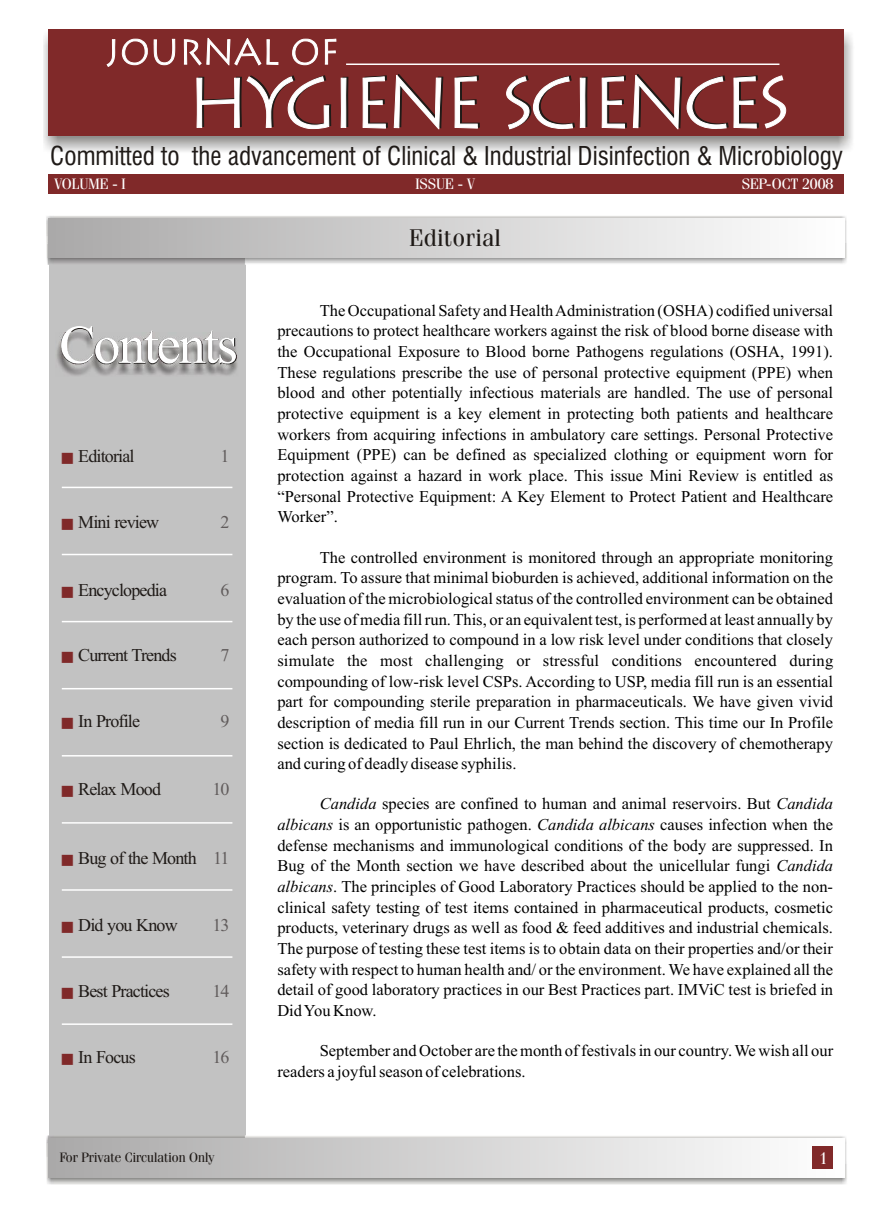
<style>
.page{position:relative;width:894px;height:1205px;background:#fff}
.page>*{position:absolute;margin:0;border:0;box-sizing:border-box;transform-origin:0 0}
.t1{font:54.3px "Times New Roman";letter-spacing:-.04em;color:#fff}
.t2{font:25.2px "Swis 721 Cn BT";color:#1f1a17}
.t3{font:24px "Fenice BT";letter-spacing:.03em;color:#1f1a17}
.t4{font:18px "Times New Roman";letter-spacing:-.045em;color:#1f1a17}
.t5{font:18px "Times New Roman";letter-spacing:-.045em;color:#615c5c}
.t6{font:16.5px/20.7px "Times New Roman";color:#000;text-align:justify}
.t7{font:16.5px "Fenice BT";color:#fff}
.t8{font:15px "Fenice BT";color:#fff}
.t9{font:13.5px "Fenice BT";color:#1f1a17}
.t10{font:12px "Zapf Dingbats BT";color:#802929}
.s1{font-style:italic}
</style>
<div class="page">
<div style="left:49px;top:244px;width:196px;height:899px;background:#c2c2c2"></div>
<div style="left:49px;top:174px;width:795px;height:19px;background:#802929"></div>
<img style="left:43px;top:31px;width:810px;height:121px">
<div style="left:49px;top:29px;width:795px;height:107px;background:#802929"></div>
<hr style="left:346px;top:63px;width:433px;height:2px;background:#fff">
<svg style="left:347px;top:63px;width:412px;height:65px"></svg>
<svg style="left:733px;top:76px;width:24px;height:53px"></svg>
<svg style="left:633px;top:75px;width:94px;height:55px"></svg>
<svg style="left:601px;top:76px;width:24px;height:53px"></svg>
<svg style="left:580px;top:63px;width:6px;height:65px"></svg>
<svg style="left:506px;top:76px;width:67px;height:54px"></svg>
<svg style="left:454px;top:76px;width:24px;height:53px"></svg>
<svg style="left:393px;top:75px;width:49px;height:55px"></svg>
<svg style="left:362px;top:76px;width:24px;height:53px"></svg>
<svg style="left:106px;top:37px;width:241px;height:92px"></svg>
<svg style="left:763px;top:75px;width:23px;height:54px"></svg>
<img style="left:46px;top:216px;width:801px;height:49px">
<div style="left:49px;top:219px;width:795px;height:38px;background:linear-gradient(to right,#aaa9a9,#fefefe)"></div>
<img style="left:56px;top:333px;width:181px;height:43px">
<img style="left:46px;top:1135px;width:801px;height:49px">
<div style="left:49px;top:1138px;width:795px;height:39px;background:linear-gradient(to right,#aaa9a9,#fefefe)"></div>
<div style="left:812px;top:1146px;width:20px;height:23px;background:#802929"></div>
<hr style="left:62px;top:486px;width:170px;height:2px;background:#fff">
<hr style="left:62px;top:554px;width:170px;height:1px;background:#fff">
<hr style="left:62px;top:621px;width:170px;height:1px;background:#fff">
<hr style="left:62px;top:688px;width:170px;height:1px;background:#fff">
<hr style="left:62px;top:755px;width:170px;height:1px;background:#fff">
<hr style="left:62px;top:822px;width:170px;height:1px;background:#fff">
<hr style="left:62px;top:889px;width:170px;height:1px;background:#fff">
<hr style="left:62px;top:956px;width:170px;height:1px;background:#fff">
<hr style="left:62px;top:1023px;width:170px;height:2px;background:#fff">
<h2 class="t2" style="left:50px;top:145px;width:794px">Committed to the advancement of Clinical &amp; Industrial Disinfection &amp; Microbiology</h2>
<p class="t8" style="left:54px;top:177px;width:73px">VOLUME - I</p>
<p class="t8" style="left:415px;top:177px;width:61px">ISSUE - V</p>
<p class="t8" style="left:742px;top:177px;width:93px">SEP-OCT 2008</p>
<h1 class="t1" style="left:59px;top:325px;width:180px">Contents</h1>
<p class="t4" style="left:78px;top:449px;width:58px">Editorial</p>
<p class="t10" style="left:61px;top:453px;width:13px">■</p>
<p class="t5" style="left:221px;top:449px;width:10px">1</p>
<p class="t4" style="left:78px;top:515px;width:82px">Mini review</p>
<p class="t10" style="left:61px;top:518px;width:13px">■</p>
<p class="t5" style="left:221px;top:515px;width:10px">2</p>
<p class="t4" style="left:78px;top:583px;width:90px">Encyclopedia</p>
<p class="t10" style="left:61px;top:586px;width:13px">■</p>
<p class="t5" style="left:221px;top:583px;width:10px">6</p>
<p class="t4" style="left:78px;top:649px;width:100px">Current Trends</p>
<p class="t10" style="left:61px;top:652px;width:13px">■</p>
<p class="t5" style="left:221px;top:649px;width:10px">7</p>
<p class="t4" style="left:78px;top:714px;width:63px">In Profile</p>
<p class="t10" style="left:61px;top:718px;width:13px">■</p>
<p class="t5" style="left:221px;top:714px;width:10px">9</p>
<p class="t4" style="left:78px;top:782px;width:84px">Relax Mood</p>
<p class="t10" style="left:61px;top:786px;width:13px">■</p>
<p class="t5" style="left:212px;top:782px;width:19px">10</p>
<p class="t4" style="left:78px;top:851px;width:120px">Bug of the Month</p>
<p class="t10" style="left:61px;top:854px;width:13px">■</p>
<p class="t5" style="left:213px;top:851px;width:18px">11</p>
<p class="t4" style="left:78px;top:918px;width:101px">Did you Know</p>
<p class="t10" style="left:61px;top:921px;width:13px">■</p>
<p class="t5" style="left:212px;top:918px;width:19px">13</p>
<p class="t4" style="left:78px;top:985px;width:93px">Best Practices</p>
<p class="t10" style="left:61px;top:988px;width:13px">■</p>
<p class="t5" style="left:212px;top:985px;width:19px">14</p>
<p class="t4" style="left:78px;top:1050px;width:59px">In Focus</p>
<p class="t10" style="left:61px;top:1054px;width:13px">■</p>
<p class="t5" style="left:212px;top:1050px;width:19px">16</p>
<h3 class="t3" style="left:410px;top:228px;width:93px">Editorial</h3>
<p class="t6" style="left:277px;top:301px;width:557px;text-indent:42px">The Occupational Safety and Health Administration (OSHA) codified universal precautions to protect healthcare workers against the risk of blood borne disease with the Occupational Exposure to Blood borne Pathogens regulations (OSHA, 1991).<br>These regulations prescribe the use of personal protective equipment (PPE) when blood and other potentially infectious materials are handled. The use of personal protective equipment is a key element in protecting both patients and healthcare workers from acquiring infections in ambulatory care settings. Personal Protective Equipment (PPE) can be defined as specialized clothing or equipment worn for protection against a hazard in work place. This issue Mini Review is entitled as “Personal Protective Equipment: A Key Element to Protect Patient and Healthcare Worker”.</p>
<p class="t6" style="left:277px;top:548px;width:557px;text-indent:42px">The controlled environment is monitored through an appropriate monitoring program. To assure that minimal bioburden is achieved, additional information on the evaluation of the microbiological status of the controlled environment can be obtained by the use of media fill run. This, or an equivalent test, is performed at least annually by each person authorized to compound in a low risk level under conditions that closely simulate the most challenging or stressful conditions encountered during compounding of low-risk level CSPs. According to USP, media fill run is an essential part for compounding sterile preparation in pharmaceuticals. We have given vivid description of media fill run in our Current Trends section. This time our In Profile section is dedicated to Paul Ehrlich, the man behind the discovery of chemotherapy and curing of deadly disease syphilis.</p>
<p class="t6" style="left:277px;top:795px;width:557px;text-indent:42px"><span class="s1">Candida</span> species are confined to human and animal reservoirs. But <span class="s1">Candida albicans</span> is an opportunistic pathogen. <span class="s1">Candida albicans</span> causes infection when the defense mechanisms and immunological conditions of the body are suppressed. In Bug of the Month section we have described about the unicellular fungi <span class="s1">Candida albicans</span>. The principles of Good Laboratory Practices should be applied to the non&shy;clinical safety testing of test items contained in pharmaceutical products, cosmetic products, veterinary drugs as well as food &amp; feed additives and industrial chemicals.<br>The purpose of testing these test items is to obtain data on their properties and/or their safety with respect to human health and/ or the environment. We have explained all the detail of good laboratory practices in our Best Practices part. IMViC test is briefed in Did You Know.</p>
<p class="t6" style="left:277px;top:1041px;width:557px;text-indent:42px">September and October are the month of festivals in our country. We wish all our readers a joyful season of celebrations.</p>
<p class="t9" style="left:60px;top:1151px;width:156px">For Private Circulation Only</p>
<p class="t7" style="left:819px;top:1151px;width:10px">1</p>
</div>
